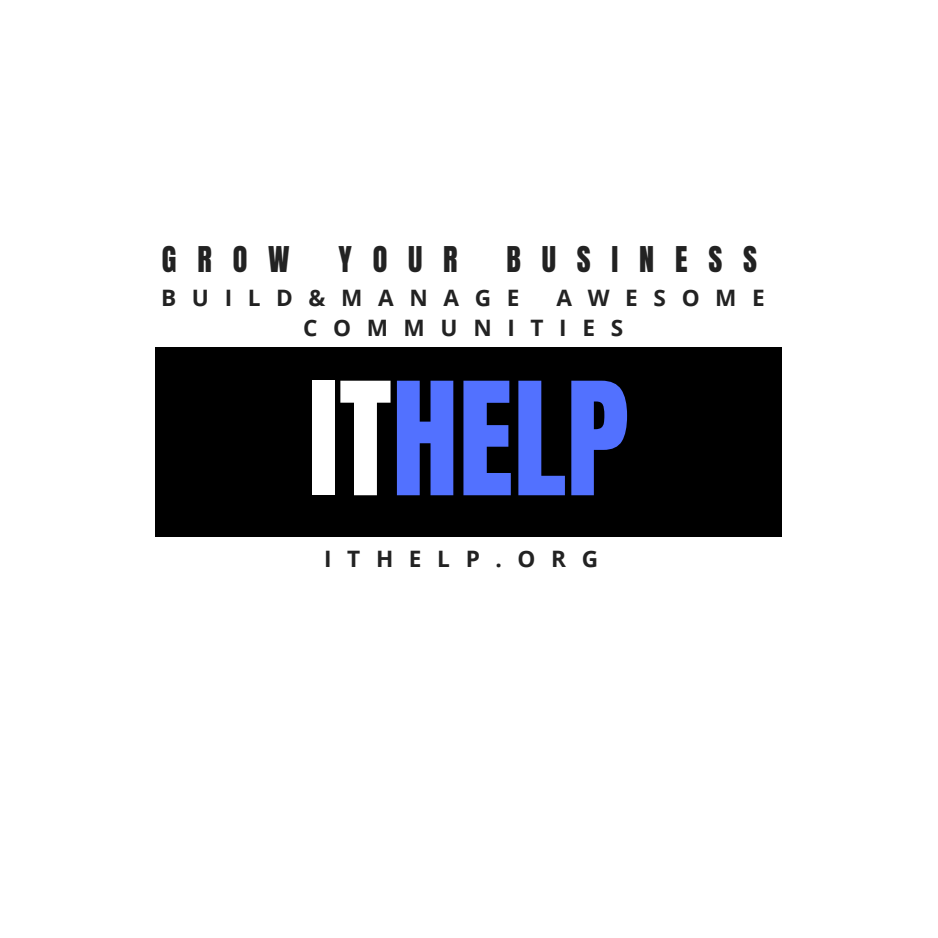
<style>
.page{position:relative;width:938px;height:938px;background:#fff}
.page>*{position:absolute;margin:0;border:0;box-sizing:border-box;transform-origin:0 0}
.t1{font:133.25px "Anton";color:#5271ff}
.t2{font:30.25px "Anton";letter-spacing:.69em;color:#222}
.t3{font:700 22.75px/30px "Open Sans";letter-spacing:.69em;color:#222}
.s1{color:#fff}
</style>
<div class="page">
<div style="left:156px;top:347px;width:626px;height:189px;background:#000"></div>
<h2 class="t2" style="left:162px;top:237px;width:129px">GROW</h2>
<h2 class="t2" style="left:338px;top:237px;width:121px">YOUR</h2>
<h2 class="t2" style="left:506px;top:237px;width:252px">BUSINESS</h2>
<p class="t3" style="left:161px;top:282px;width:360px">BUILD&amp;MANAGE</p>
<p class="t3" style="left:303px;top:282px;width:463px;text-indent:253px">AWESOME<br>COMMUNITIES</p>
<h1 class="t1" style="left:309px;top:343px;width:322px"><span class="s1">IT</span>HELP</h1>
<p class="t3" style="left:324px;top:542px;width:275px">ITHELP.ORG</p>
</div>
